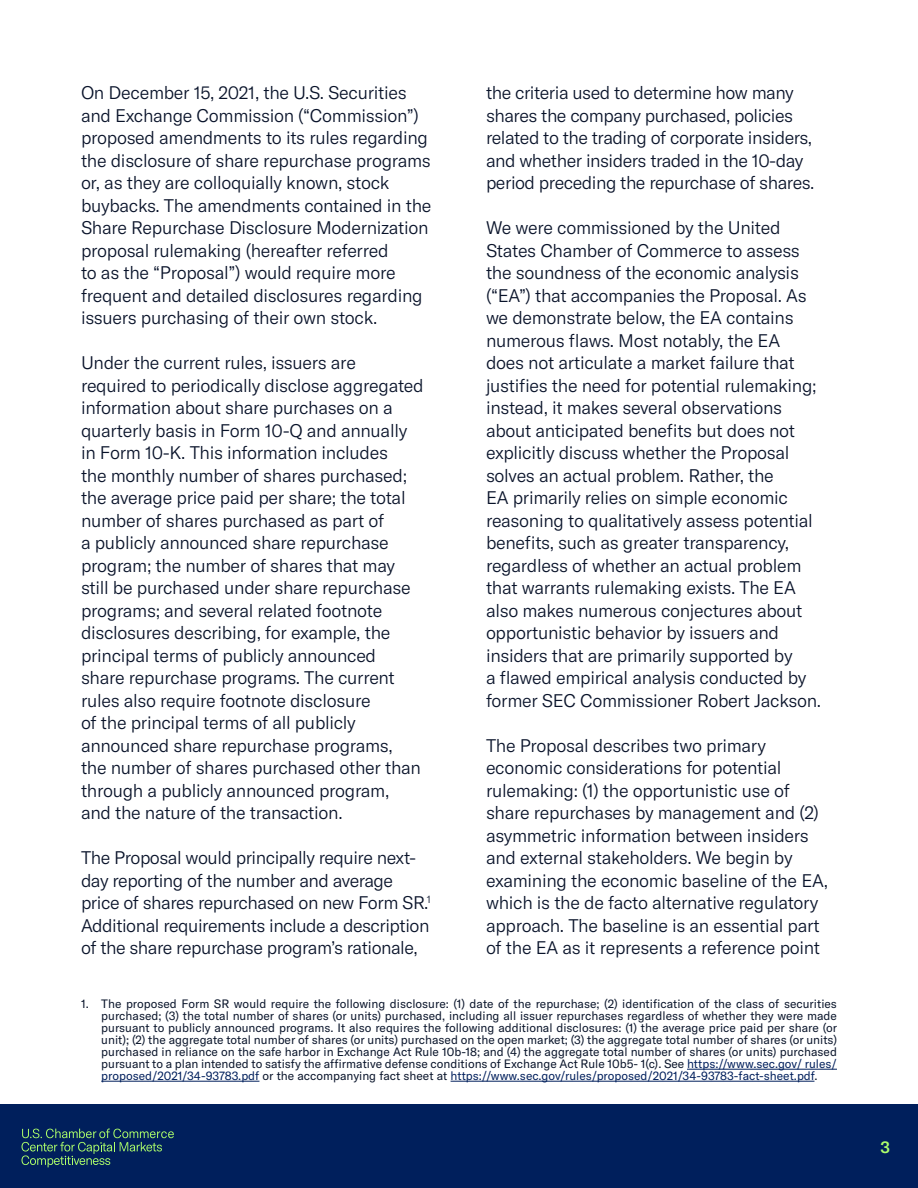
<style>
.page{position:relative;width:918px;height:1188px;background:#fff}
.page>*{position:absolute;margin:0;border:0;box-sizing:border-box;transform-origin:0 0}
.Body{font:300 18px/22.5px "GT America";letter-spacing:-.02em;color:#09132a}
.t1{font:500 16.5px "GT America";color:#adff6b}
.Footnote{font:12px/12px "GT America";color:#0a152b;text-align:justify}
.s1{color:#001f5c}
</style>
<div class="page">
<div style="left:0;top:1104px;width:918px;height:84px;background:#001f5c"></div>
<svg style="left:22px;top:1129px;width:152px;height:38px"></svg>
<hr style="left:687px;top:1069px;width:150px;height:1px;background:#001f5c">
<hr style="left:101px;top:1081px;width:158px;height:1px;background:#001f5c">
<hr style="left:451px;top:1081px;width:363px;height:1px;background:#001f5c">
<p class="Body" style="left:81px;top:81px;width:352px">On December 15, 2021, the U.S. Securities and Exchange Commission (“Commission”) proposed amendments to its rules regarding the disclosure of share repurchase programs or, as they are colloquially known, stock buybacks. The amendments contained in the Share Repurchase Disclosure Modernization proposal rulemaking (hereafter referred<br>to as the “Proposal”) would require more frequent and detailed disclosures regarding issuers purchasing of their own stock.</p>
<p class="Body" style="left:81px;top:351px;width:344px">Under the current rules, issuers are required to periodically disclose aggregated information about share purchases on a quarterly basis in Form 10-Q and annually in Form 10-K. This information includes<br>the monthly number of shares purchased; the average price paid per share; the total number of shares purchased as part of<br>a publicly announced share repurchase program; the number of shares that may still be purchased under share repurchase programs; and several related footnote disclosures describing, for example, the principal terms of publicly announced share repurchase programs. The current rules also require footnote disclosure<br>of the principal terms of all publicly announced share repurchase programs,<br>the number of shares purchased other than through a publicly announced program, and the nature of the transaction.</p>
<p class="Body" style="left:81px;top:846px;width:352px">The Proposal would principally require next&shy;day reporting of the number and average price of shares repurchased on new Form SR.<sup>1<br></sup>Additional requirements include a description of the share repurchase program’s rationale,</p>
<p class="Body" style="left:486px;top:81px;width:330px">the criteria used to determine how many shares the company purchased, policies related to the trading of corporate insiders, and whether insiders traded in the 10-day period preceding the repurchase of shares.</p>
<p class="Body" style="left:486px;top:216px;width:337px">We were commissioned by the United States Chamber of Commerce to assess the soundness of the economic analysis (“EA”) that accompanies the Proposal. As we demonstrate below, the EA contains numerous flaws. Most notably, the EA does not articulate a market failure that justifies the need for potential rulemaking; instead, it makes several observations about anticipated benefits but does not explicitly discuss whether the Proposal solves an actual problem. Rather, the<br>EA primarily relies on simple economic reasoning to qualitatively assess potential benefits, such as greater transparency, regardless of whether an actual problem that warrants rulemaking exists. The EA also makes numerous conjectures about opportunistic behavior by issuers and insiders that are primarily supported by<br>a flawed empirical analysis conducted by former SEC Commissioner Robert Jackson.</p>
<p class="Body" style="left:486px;top:734px;width:344px">The Proposal describes two primary economic considerations for potential rulemaking: (1) the opportunistic use of share repurchases by management and (2) asymmetric information between insiders and external stakeholders. We begin by examining the economic baseline of the EA, which is the de facto alternative regulatory approach. The baseline is an essential part of the EA as it represents a reference point</p>
<p class="Footnote" style="left:101px;top:998px;width:737px;text-indent:-20px">1. The proposed Form SR would require the following disclosure: (1) date of the repurchase; (2) identification of the class of securities purchased; (3) the total number of shares (or units) purchased, including all issuer repurchases regardless of whether they were made pursuant to publicly announced programs. It also requires the following additional disclosures: (1) the average price paid per share (or unit); (2) the aggregate total number of shares (or units) purchased on the open market; (3) the aggregate total number of shares (or units) purchased in reliance on the safe harbor in Exchange Act Rule 10b-18; and (4) the aggregate total number of shares (or units) purchased pursuant to a plan intended to satisfy the affirmative defense conditions of Exchange Act Rule 10b5- 1(c). See <span class="s1">https://www.sec.gov/ rules/ proposed/2021/34-93783.pdf</span> or the accompanying fact sheet at <span class="s1">https://www.sec.gov/rules/proposed/2021/34-93783-fact-sheet.pdf</span>.</p>
<p class="t1" style="left:880px;top:1137px;width:11px">3</p>
</div>
